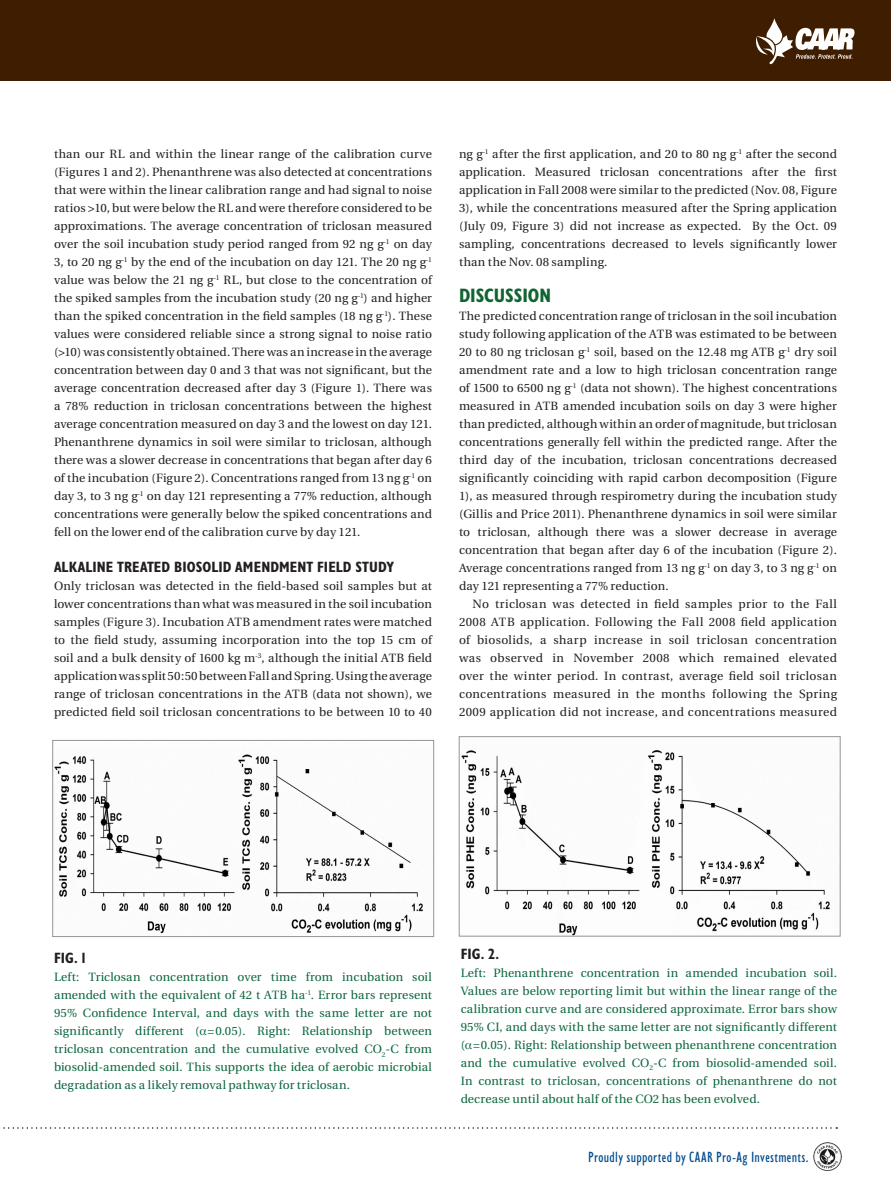
<style>
.page{position:relative;width:891px;height:1188px;background:#fff}
.page>*{position:absolute;margin:0;border:0;box-sizing:border-box;transform-origin:0 0}
.NEW_SUBHEAD{font:700 condensed 19.5px "Humanist 521 BT";letter-spacing:-.005em;color:#116431}
.NEW_SUBHEAD-2{font:700 condensed 15px "Humanist 521 BT";letter-spacing:.005em;color:#231f20}
._2014_Eyebrow{font:condensed 15px "Humanist 521 BT";letter-spacing:.025em;color:#004a8d}
.NEW_BODYCOPY{font:12px/18px "Utopia";letter-spacing:.01em;color:#231f20;text-align:justify}
.NEW_BODYCOPY-2{font:12px/18px "Utopia";letter-spacing:.01em;color:#0c663e;text-align:justify}
.s1{font-family:"Times"}
</style>
<div class="page">
<div style="left:0;top:0;width:891px;height:81px;background:#3f1d00"></div>
<svg style="left:0;top:1127px;width:837px;height:2px"></svg>
<svg style="left:756px;top:18px;width:99px;height:47px"></svg>
<img style="left:813px;top:1142px;width:29px;height:29px">
<img style="left:54px;top:754px;width:369px;height:180px">
<div style="left:52px;top:740px;width:382px;height:197px;border:1px solid #939598"></div>
<img style="left:461px;top:750px;width:369px;height:184px">
<div style="left:459px;top:736px;width:381px;height:200px;border:1px solid #939598"></div>
<p class="NEW_BODYCOPY" style="left:54px;top:145px;width:380px">than our RL and within the linear range of the calibration curve (Figures 1 and 2). Phenanthrene was also detected at concentrations that were within the linear calibration range and had signal to noise ratios &gt;10, but were below the RL and were therefore considered to be approximations. The average concentration of triclosan measured over the soil incubation study period ranged from 92 ng g<sup>-1</sup> on day 3, to 20 ng g<sup>-1</sup> by the end of the incubation on day 121. The 20 ng g<sup>-1 </sup>value was below the 21 ng g<sup>-1</sup> RL, but close to the concentration of the spiked samples from the incubation study (20 ng g<sup>-1</sup>) and higher than the spiked concentration in the field samples (18 ng g<sup>-1</sup>). These values were considered reliable since a strong signal to noise ratio (&gt;10) was consistently obtained. There was an increase in the average concentration between day 0 and 3 that was not significant, but the average concentration decreased after day 3 (Figure 1). There was a 78% reduction in triclosan concentrations between the highest average concentration measured on day 3 and the lowest on day 121.<br>Phenanthrene dynamics in soil were similar to triclosan, although there was a slower decrease in concentrations that began after day 6 of the incubation (Figure 2). Concentrations ranged from 13 ng g<sup>-1</sup> on day 3, to 3 ng g<sup>-1</sup> on day 121 representing a 77% reduction, although concentrations were generally below the spiked concentrations and fell on the lower end of the calibration curve by day 121.</p>
<p class="NEW_SUBHEAD-2" style="left:54px;top:557px;width:341px">ALKALINE TREATED BIOSOLID AMENDMENT FIELD STUDY</p>
<p class="NEW_BODYCOPY" style="left:54px;top:577px;width:380px">Only triclosan was detected in the field-based soil samples but at lower concentrations than what was measured in the soil incubation samples (Figure 3). Incubation ATB amendment rates were matched to the field study, assuming incorporation into the top 15 cm of soil and a bulk density of 1600 kg m<sup>-3</sup>, although the initial ATB field application was split 50:50 between Fall and Spring. Using the average range of triclosan concentrations in the ATB (data not shown), we predicted field soil triclosan concentrations to be between 10 to 40</p>
<p class="NEW_BODYCOPY" style="left:459px;top:145px;width:380px">ng g<sup>-1</sup> after the first application, and 20 to 80 ng g<sup>-1</sup> after the second application. Measured triclosan concentrations after the first application in Fall 2008 were similar to the predicted (Nov. 08, Figure 3), while the concentrations measured after the Spring application (July 09, Figure 3) did not increase as expected. By the Oct. 09 sampling, concentrations decreased to levels significantly lower than the Nov. 08 sampling.</p>
<p class="NEW_SUBHEAD" style="left:459px;top:283px;width:93px">DISCUSSION</p>
<p class="NEW_BODYCOPY" style="left:459px;top:307px;width:380px">The predicted concentration range of triclosan in the soil incubation study following application of the ATB was estimated to be between 20 to 80 ng triclosan g<sup>-1</sup> soil, based on the 12.48 mg ATB g<sup>-1</sup> dry soil amendment rate and a low to high triclosan concentration range of 1500 to 6500 ng g<sup>-1</sup> (data not shown). The highest concentrations measured in ATB amended incubation soils on day 3 were higher than predicted, although within an order of magnitude, but triclosan concentrations generally fell within the predicted range. After the third day of the incubation, triclosan concentrations decreased significantly coinciding with rapid carbon decomposition (Figure 1), as measured through respirometry during the incubation study (Gillis and Price 2011). Phenanthrene dynamics in soil were similar to triclosan, although there was a slower decrease in average concentration that began after day 6 of the incubation (Figure 2).<br>Average concentrations ranged from 13 ng g<sup>-1</sup> on day 3, to 3 ng g<sup>-1</sup> on day 121 representing a 77% reduction.</p>
<p class="NEW_BODYCOPY" style="left:459px;top:595px;width:380px;text-indent:14px">No triclosan was detected in field samples prior to the Fall 2008 ATB application. Following the Fall 2008 field application of biosolids, a sharp increase in soil triclosan concentration was observed in November 2008 which remained elevated over the winter period. In contrast, average field soil triclosan concentrations measured in the months following the Spring 2009 application did not increase, and concentrations measured</p>
<p class="NEW_SUBHEAD-2" style="left:54px;top:949px;width:33px">FIG. 1</p>
<p class="NEW_BODYCOPY-2" style="left:54px;top:968px;width:380px">Left: Triclosan concentration over time from incubation soil amended with the equivalent of 42 t ATB ha<sup>-1</sup>. Error bars represent 95% Confidence Interval, and days with the same letter are not significantly different (<span class="s1">α</span>=0.05). Right: Relationship between triclosan concentration and the cumulative evolved CO<sub>2</sub>-C from biosolid-amended soil. This supports the idea of aerobic microbial degradation as a likely removal pathway for triclosan.</p>
<p class="NEW_SUBHEAD-2" style="left:461px;top:944px;width:40px">FIG. 2.</p>
<p class="NEW_BODYCOPY-2" style="left:461px;top:964px;width:378px">Left: Phenanthrene concentration in amended incubation soil.<br>Values are below reporting limit but within the linear range of the calibration curve and are considered approximate. Error bars show 95% CI, and days with the same letter are not significantly different (<span class="s1">α</span>=0.05). Right: Relationship between phenanthrene concentration and the cumulative evolved CO<sub>2</sub>-C from biosolid-amended soil.<br>In contrast to triclosan, concentrations of phenanthrene do not decrease until about half of the CO2 has been evolved.</p>
<p class="_2014_Eyebrow" style="left:588px;top:1148px;width:222px">Proudly supported by CAAR Pro-Ag Investments.</p>
</div>
